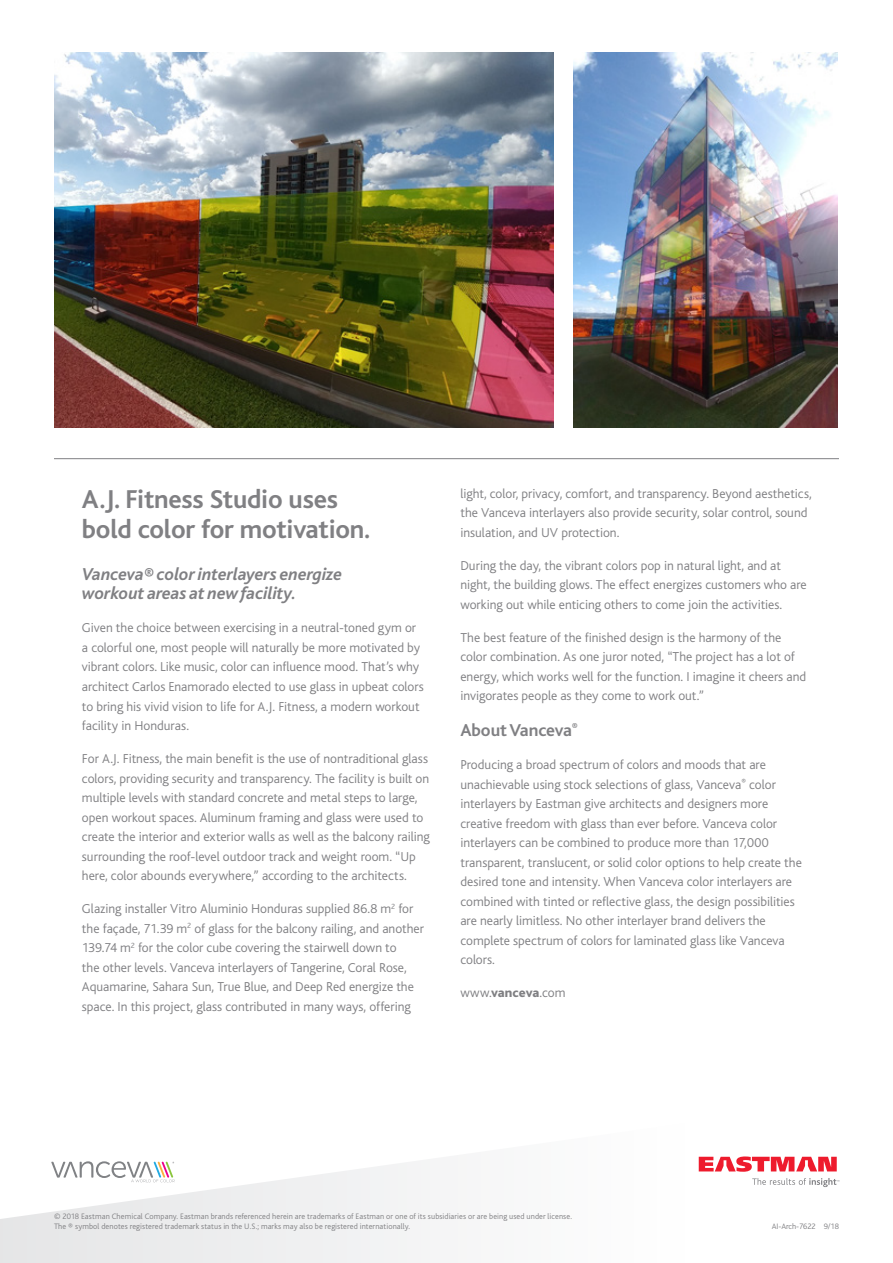
<style>
.page{position:relative;width:893px;height:1263px;background:#fff}
.page>*{position:absolute;margin:0;border:0;box-sizing:border-box;transform-origin:0 0}
.Body_copy{font:700 27px/30px "Bliss";letter-spacing:-.01em;color:#808083}
.Body_copy-2{font:italic 700 18px/19.5px "Bliss";letter-spacing:-.005em;color:#808083}
.Body_copy-3{font:700 18px "Bliss";letter-spacing:-.005em;color:#808083}
.Body_copy-4{font:300 13.5px/19.5px "Bliss";color:#808083}
.SubHeads{font:300 13.5px "Bliss";letter-spacing:.015em;color:#808083}
.t1{font:300 8.25px/10.5px "Bliss";letter-spacing:.01em;color:#808083}
.t2{font:300 8.25px "Bliss";letter-spacing:-.01em;color:#808083}
.s1{font-weight:800}
</style>
<div class="page">
<hr style="left:54px;top:458px;width:785px;height:1px;background:#808083">
<svg style="left:0;top:1156px;width:840px;height:107px"></svg>
<svg style="left:51px;top:1161px;width:124px;height:21px"></svg>
<svg style="left:699px;top:1156px;width:138px;height:16px"></svg>
<svg style="left:752px;top:1178px;width:87px;height:9px"></svg>
<img style="left:54px;top:52px;width:500px;height:375px">
<img style="left:573px;top:52px;width:264px;height:375px">
<p class="Body_copy" style="left:82px;top:485px;width:290px">A.J. Fitness Studio uses bold color for motivation.</p>
<p class="Body_copy-2" style="left:82px;top:565px;width:262px">Vanceva® color interlayers energize workout areas at new facility.</p>
<p class="Body_copy-4" style="left:82px;top:618px;width:343px">Given the choice between exercising in a neutral-toned gym or a colorful one, most people will naturally be more motivated by vibrant colors. Like music, color can influence mood. That’s why architect Carlos Enamorado elected to use glass in upbeat colors to bring his vivid vision to life for A.J. Fitness, a modern workout facility in Honduras.</p>
<p class="Body_copy-4" style="left:82px;top:749px;width:349px">For A.J. Fitness, the main benefit is the use of nontraditional glass colors, providing security and transparency. The facility is built on multiple levels with standard concrete and metal steps to large, open workout spaces. Aluminum framing and glass were used to create the interior and exterior walls as well as the balcony railing surrounding the roof-level outdoor track and weight room. “Up here, color abounds everywhere,” according to the architects.</p>
<p class="Body_copy-4" style="left:82px;top:899px;width:344px">Glazing installer Vitro Aluminio Honduras supplied 86.8 m<sup>2</sup> for the façade, 71.39 m<sup>2</sup> of glass for the balcony railing, and another 139.74 m<sup>2</sup> for the color cube covering the stairwell down to<br>the other levels. Vanceva interlayers of Tangerine, Coral Rose, Aquamarine, Sahara Sun, True Blue, and Deep Red energize the space. In this project, glass contributed in many ways, offering</p>
<p class="Body_copy-4" style="left:460px;top:484px;width:353px">light, color, privacy, comfort, and transparency. Beyond aesthetics, the Vanceva interlayers also provide security, solar control, sound insulation, and UV protection.</p>
<p class="Body_copy-4" style="left:460px;top:556px;width:348px">During the day, the vibrant colors pop in natural light, and at night, the building glows. The effect energizes customers who are working out while enticing others to come join the activities.</p>
<p class="Body_copy-4" style="left:460px;top:628px;width:347px">The best feature of the finished design is the harmony of the color combination. As one juror noted, “The project has a lot of energy, which works well for the function. I imagine it cheers and invigorates people as they come to work out.”</p>
<p class="Body_copy-3" style="left:460px;top:721px;width:119px">About Vanceva<sup>®</sup></p>
<p class="Body_copy-4" style="left:460px;top:755px;width:343px">Producing a broad spectrum of colors and moods that are unachievable using stock selections of glass, Vanceva<sup>®</sup> color interlayers by Eastman give architects and designers more creative freedom with glass than ever before. Vanceva color interlayers can be combined to produce more than 17,000 transparent, translucent, or solid color options to help create the desired tone and intensity. When Vanceva color interlayers are combined with tinted or reflective glass, the design possibilities are nearly limitless. No other interlayer brand delivers the complete spectrum of colors for laminated glass like Vanceva colors.</p>
<p class="SubHeads" style="left:460px;top:986px;width:107px">www.<span class="s1">vanceva</span>.com</p>
<p class="t1" style="left:54px;top:1211px;width:519px">© 2018 Eastman Chemical Company. Eastman brands referenced herein are trademarks of Eastman or one of its subsidiaries or are being used under license.<br>The ® symbol denotes registered trademark status in the U.S.; marks may also be registered internationally.</p>
<p class="t2" style="left:772px;top:1222px;width:69px">AI-Arch-7622 9/18</p>
</div>
